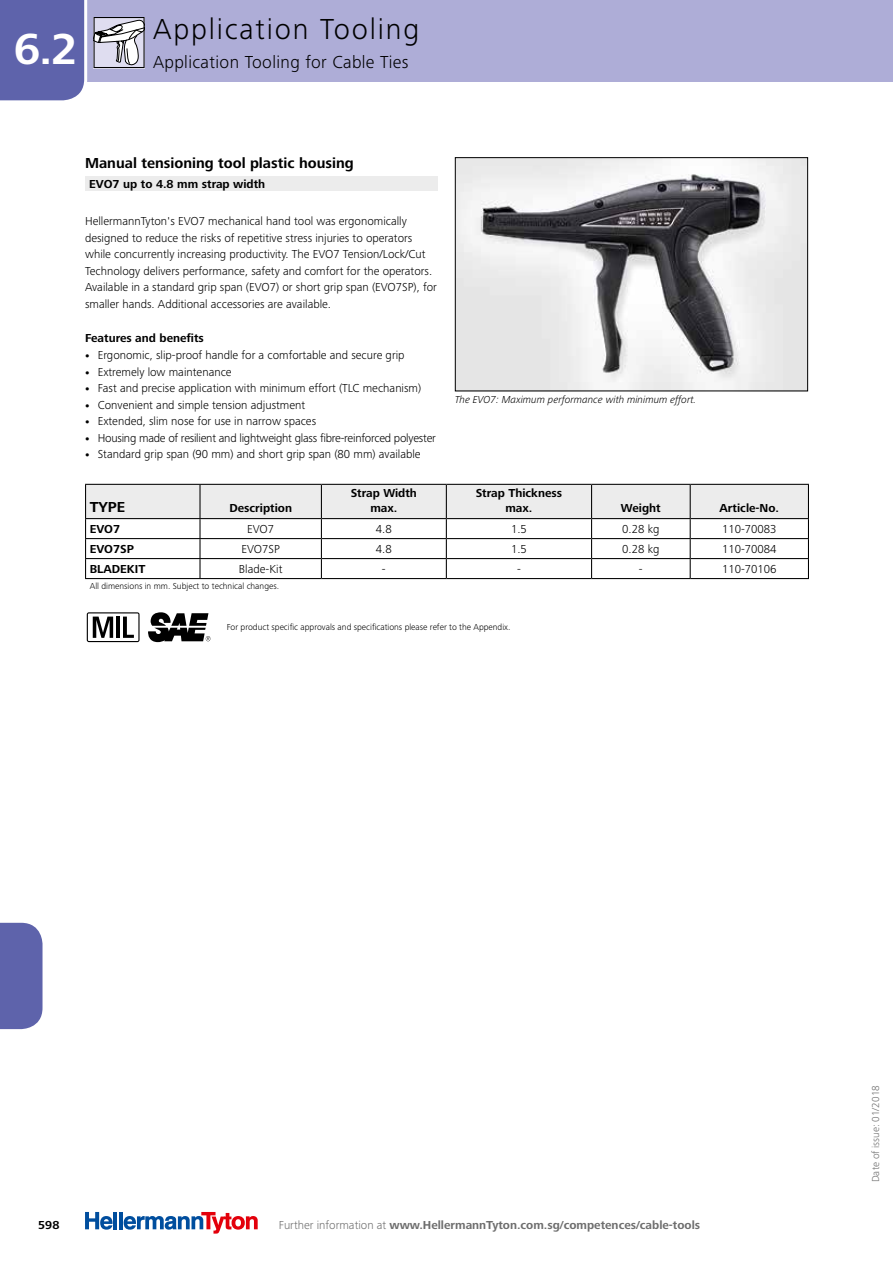
<style>
.page{position:relative;width:893px;height:1263px;background:#fff}
.page>*{position:absolute;margin:0;border:0;box-sizing:border-box;transform-origin:0 0}
.t1{font:700 45px "Frutiger Next LTW1 G";color:#fff}
.t2{font:300 30px "Frutiger Next LTW1 G";letter-spacing:.06em;color:#000}
.t3{font:300 18px "Frutiger Next LTW1 G";letter-spacing:.02em;color:#000}
.t4{font:700 15px "Frutiger Next LTW1 G";color:#000}
.t5{font:300 12px/16.5px "Frutiger Next LTW1 G";color:#000}
.t6{font:700 12px/15px "Frutiger Next LTW1 G";color:#000;text-align:center}
.t7{font:700 12px "Frutiger Next LTW1 G";color:#6e6e6e}
.t8{font:300 12px "Frutiger Next LTW1 G";letter-spacing:-.02em;color:#000}
.t9{font:italic 300 10.5px "Frutiger Next LTW1 G";color:#000}
.t10{font:300 10.5px "Frutiger Next LTW1 G";color:#6e6e6e}
.t11{font:300 9px "Frutiger Next LTW1 G";color:#000}
.s1{font-family:"Frutiger LT";font-size:9px}
.s2{font-weight:300}
</style>
<div class="page">
<div style="left:85px;top:0;width:808px;height:82px;background:#aeadd7"></div>
<div style="left:0;top:923px;width:43px;height:106px;background:#5e63ab"></div>
<hr style="left:114px;top:1212px;width:3px;height:17px;background:#004e9e">
<hr style="left:119px;top:1212px;width:4px;height:17px;background:#004e9e">
<svg style="left:85px;top:1212px;width:28px;height:17px"></svg>
<svg style="left:124px;top:1212px;width:134px;height:21px"></svg>
<svg style="left:0;top:0;width:145px;height:101px"></svg>
<img style="left:457px;top:159px;width:349px;height:230px">
<div style="left:455px;top:157px;width:353px;height:234px;border:1px solid #000"></div>
<div style="left:85px;top:177px;width:353px;height:14px;background:#ececec"></div>
<svg style="left:85px;top:484px;width:724px;height:94px"></svg>
<hr style="left:85px;top:578px;width:115px;height:1px;background:#000">
<hr style="left:200px;top:578px;width:121px;height:1px;background:#000">
<hr style="left:321px;top:578px;width:125px;height:1px;background:#000">
<hr style="left:446px;top:578px;width:146px;height:1px;background:#000">
<hr style="left:592px;top:578px;width:98px;height:1px;background:#000">
<hr style="left:690px;top:578px;width:119px;height:1px;background:#000">
<svg style="left:148px;top:612px;width:62px;height:30px"></svg>
<svg style="left:87px;top:612px;width:53px;height:30px"></svg>
<h1 class="t1" style="left:14px;top:24px;width:65px">6.2</h1>
<h2 class="t2" style="left:153px;top:11px;width:268px">Application Tooling</h2>
<h3 class="t3" style="left:153px;top:51px;width:257px">Application Tooling for Cable Ties</h3>
<p class="t4" style="left:85px;top:155px;width:270px">Manual tensioning tool plastic housing</p>
<p class="t6" style="left:89px;top:177px;width:178px">EVO7 up to 4.8 mm strap width</p>
<p class="t5" style="left:85px;top:213px;width:353px">HellermannTyton's EVO7 mechanical hand tool was ergonomically designed to reduce the risks of repetitive stress injuries to operators while concurrently increasing productivity. The EVO7 Tension/Lock/Cut Technology delivers performance, safety and comfort for the operators.<br>Available in a standard grip span (EVO7) or short grip span (EVO7SP), for smaller hands. Additional accessories are available.</p>
<p class="t6" style="left:85px;top:331px;width:120px">Features and benefits</p>
<p class="t5" style="left:85px;top:347px;width:321px"><span class="s1">•</span> Ergonomic, slip-proof handle for a comfortable and secure grip</p>
<p class="t5" style="left:85px;top:363px;width:148px"><span class="s1">•</span> Extremely low maintenance</p>
<p class="t5" style="left:85px;top:380px;width:338px"><span class="s1">•</span> Fast and precise application with minimum effort (TLC mechanism)</p>
<p class="t5" style="left:85px;top:396px;width:222px"><span class="s1">•</span> Convenient and simple tension adjustment</p>
<p class="t5" style="left:85px;top:413px;width:233px"><span class="s1">•</span> Extended, slim nose for use in narrow spaces</p>
<p class="t8" style="left:85px;top:431px;width:352px"><span class="s1">•</span> Housing made of resilient and lightweight glass fibre-reinforced polyester</p>
<p class="t5" style="left:85px;top:446px;width:337px"><span class="s1">•</span> Standard grip span (90 mm) and short grip span (80 mm) available</p>
<p class="t9" style="left:455px;top:394px;width:243px">The EVO7: Maximum performance with minimum effort.</p>
<p class="t4" style="left:90px;top:499px;width:37px">TYPE</p>
<p class="t6" style="left:229px;top:501px;width:64px">Description</p>
<p class="t6" style="left:351px;top:486px;width:68px">Strap Width max.</p>
<p class="t6" style="left:476px;top:486px;width:88px">Strap Thickness max.</p>
<p class="t6" style="left:621px;top:501px;width:41px">Weight</p>
<p class="t6" style="left:720px;top:501px;width:61px">Article-No.</p>
<p class="t6" style="left:90px;top:522px;width:32px">EVO7</p>
<p class="t5" style="left:247px;top:521px;width:29px">EVO7</p>
<p class="t5" style="left:376px;top:521px;width:17px">4.8</p>
<p class="t5" style="left:511px;top:521px;width:17px">1.5</p>
<p class="t5" style="left:622px;top:521px;width:39px">0.28 kg</p>
<p class="t5" style="left:722px;top:521px;width:56px">110-70083</p>
<p class="t6" style="left:90px;top:542px;width:46px">EVO7SP</p>
<p class="t5" style="left:241px;top:541px;width:40px">EVO7SP</p>
<p class="t5" style="left:376px;top:541px;width:17px">4.8</p>
<p class="t5" style="left:511px;top:541px;width:17px">1.5</p>
<p class="t5" style="left:622px;top:541px;width:39px">0.28 kg</p>
<p class="t5" style="left:722px;top:541px;width:56px">110-70084</p>
<p class="t6" style="left:90px;top:562px;width:57px">BLADEKIT</p>
<p class="t5" style="left:239px;top:561px;width:45px">Blade-Kit</p>
<p class="t5" style="left:382px;top:561px;width:5px">-</p>
<p class="t5" style="left:517px;top:561px;width:5px">-</p>
<p class="t5" style="left:639px;top:561px;width:5px">-</p>
<p class="t5" style="left:722px;top:561px;width:56px">110-70106</p>
<p class="t11" style="left:90px;top:581px;width:191px">All dimensions in mm. Subject to technical changes.</p>
<p class="t11" style="left:227px;top:622px;width:285px">For product specific approvals and specifications please refer to the Appendix.</p>
<p class="t6" style="left:38px;top:1218px;width:23px">598</p>
<p class="t7" style="left:279px;top:1218px;width:423px"><span class="s2">Further information at</span> www.HellermannTyton.com.sg/competences/cable-tools</p>
<p class="t10" style="left:870px;top:1182px;width:98px;rotate:-90deg">Date of issue: 01/2018</p>
</div>
